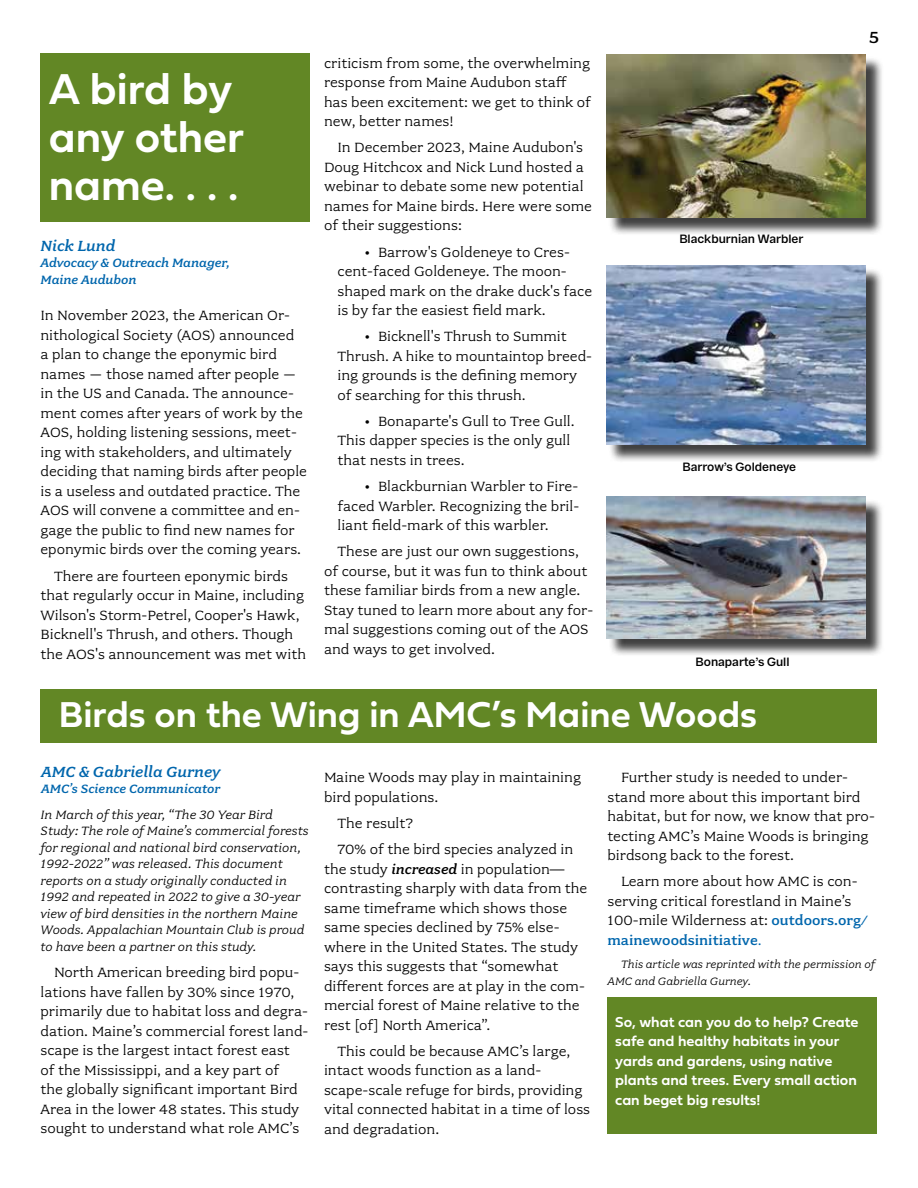
<style>
.page{position:relative;width:918px;height:1188px;background:#fff}
.page>*{position:absolute;margin:0;border:0;box-sizing:border-box;transform-origin:0 0}
.t1{font:45px/48px "Fieldwork Geo Demibold";color:#fff}
.t2{font:37.5px "Fieldwork Geo Demibold";color:#fff}
.t3{font:500 18px "Fairplex Wide OT";color:#000}
.t4{font:italic 16.5px "Fairplex Wide OT Med";color:#0066ad}
.t5{font:15px/19.5px "Fairplex Wide OT";color:#000}
.t6{font:15px/19.5px "Fieldwork Geo Demibold";color:#fff}
.t7{font:italic 13.5px/16.5px "Fairplex Wide OT";color:#000}
.t8{font:italic 13.5px/16.5px "Fairplex Wide OT Med";color:#0066ad}
.t9{font:italic 12px/16.5px "Fairplex Wide OT";color:#000}
.t10{font:600 12px "Franca";color:#000}
.s1{font-family:"Fairplex Wide OT Med";font-style:italic}
.s2{font-weight:500;color:#0066ad}
.s3{color:#0066ad}
</style>
<div class="page">
<div style="left:40px;top:53px;width:270px;height:169px;background:#628725"></div>
<div style="left:609px;top:268px;width:275px;height:195px;background:#000;opacity:.75"></div>
<img style="left:606px;top:265px;width:260px;height:180px">
<div style="left:609px;top:56px;width:275px;height:180px;background:#000;opacity:.75"></div>
<img style="left:606px;top:54px;width:259px;height:164px">
<div style="left:609px;top:499px;width:276px;height:158px;background:#000;opacity:.75"></div>
<img style="left:606px;top:497px;width:260px;height:142px">
<div style="left:40px;top:689px;width:838px;height:54px;background:#628725"></div>
<div style="left:607px;top:997px;width:270px;height:136px;background:#628725"></div>
<h1 class="t1" style="left:49px;top:63px;width:197px">A bird by any other name. . . .</h1>
<p class="t4" style="left:40px;top:236px;width:76px">Nick Lund</p>
<p class="t8" style="left:40px;top:255px;width:191px">Advocacy &amp; Outreach Manager,<br>Maine Audubon</p>
<p class="t5" style="left:40px;top:306px;width:268px">In November 2023, the American Or&shy;nithological Society (AOS) announced<br>a plan to change the eponymic bird names – those named after people – in the US and Canada. The announce&shy;ment comes after years of work by the AOS, holding listening sessions, meet&shy;ing with stakeholders, and ultimately deciding that naming birds after people is a useless and outdated practice. The AOS will convene a committee and en&shy;gage the public to find new names for eponymic birds over the coming years.</p>
<p class="t5" style="left:40px;top:566px;width:267px;text-indent:14px">There are fourteen eponymic birds that regularly occur in Maine, including Wilson's Storm-Petrel, Cooper's Hawk, Bicknell's Thrush, and others. Though the AOS's announcement was met with</p>
<p class="t5" style="left:324px;top:53px;width:269px">criticism from some, the overwhelming response from Maine Audubon staff has been excitement: we get to think of new, better names!</p>
<p class="t5" style="left:324px;top:138px;width:270px;text-indent:14px">In December 2023, Maine Audubon's Doug Hitchcox and Nick Lund hosted a webinar to debate some new potential names for Maine birds. Here were some of their suggestions:</p>
<p class="t5" style="left:338px;top:242px;width:256px;text-indent:27px">• Barrow's Goldeneye to Cres&shy;cent-faced Goldeneye. The moon&shy;shaped mark on the drake duck's face is by far the easiest field mark.  </p>
<p class="t5" style="left:338px;top:327px;width:256px;text-indent:27px">• Bicknell's Thrush to Summit Thrush. A hike to mountaintop breed&shy;ing grounds is the defining memory of searching for this thrush.  </p>
<p class="t5" style="left:338px;top:411px;width:239px;text-indent:27px">• Bonaparte's Gull to Tree Gull.<br>This dapper species is the only gull that nests in trees.  </p>
<p class="t5" style="left:338px;top:477px;width:243px;text-align:justify;text-indent:27px">• Blackburnian Warbler to Fire&shy;faced Warbler. Recognizing the bril&shy;liant field-mark of this warbler.</p>
<p class="t5" style="left:324px;top:542px;width:271px;text-indent:14px">These are just our own suggestions, of course, but it was fun to think about these familiar birds from a new angle.<br>Stay tuned to learn more about any for&shy;mal suggestions coming out of the AOS and ways to get involved.</p>
<p class="t3" style="left:869px;top:27px;width:11px">5</p>
<p class="t10" style="left:679px;top:231px;width:126px">Blackburnian Warbler</p>
<p class="t10" style="left:682px;top:459px;width:115px">Barrow’s Goldeneye</p>
<p class="t10" style="left:696px;top:655px;width:95px">Bonaparte’s Gull</p>
<h2 class="t2" style="left:59px;top:685px;width:700px">Birds on the Wing in AMC’s Maine Woods</h2>
<p class="t4" style="left:41px;top:762px;width:181px">AMC &amp; Gabriella Gurney</p>
<p class="t8" style="left:41px;top:781px;width:181px">AMC’s Science Communicator</p>
<p class="t7" style="left:40px;top:807px;width:270px">In March of this year, “The 30 Year Bird Study: The role of Maine’s commercial forests for regional and national bird conservation, 1992-2022” was released. This document reports on a study originally conducted in 1992 and repeated in 2022 to give a 30-year view of bird densities in the northern Maine Woods. Appalachian Mountain Club is proud to have been a partner on this study.</p>
<p class="t5" style="left:40px;top:963px;width:270px;text-indent:14px">North American breeding bird popu&shy;lations have fallen by 30% since 1970, primarily due to habitat loss and degra&shy;dation. Maine’s commercial forest land&shy;scape is the largest intact forest east<br>of the Mississippi, and a key part of<br>the globally significant important Bird Area in the lower 48 states. This study sought to understand what role AMC’s</p>
<p class="t5" style="left:324px;top:768px;width:259px">Maine Woods may play in maintaining bird populations.</p>
<p class="t5" style="left:338px;top:810px;width:237px;line-height:26.2px">The result?<br>70% of the bird species analyzed in</p>
<p class="t5" style="left:324px;top:859px;width:265px">the study <span class="s1">increased</span> in population— contrasting sharply with data from the same timeframe which shows those same species declined by 75% else&shy;where in the United States. The study says this suggests that “somewhat different forces are at play in the com&shy;mercial forest of Maine relative to the rest [of] North America”.</p>
<p class="t5" style="left:324px;top:1041px;width:268px;text-indent:14px">This could be because AMC’s large, intact woods function as a land&shy;scape-scale refuge for birds, providing vital connected habitat in a time of loss and degradation.</p>
<p class="t5" style="left:607px;top:768px;width:269px;text-indent:14px">Further study is needed to under&shy;stand more about this important bird habitat, but for now, we know that pro&shy;tecting AMC’s Maine Woods is bringing birdsong back to the forest.</p>
<p class="t5" style="left:607px;top:872px;width:262px;text-indent:14px">Learn more about how AMC is con&shy;serving critical forestland in Maine’s 100-mile Wilderness at: <span class="s2">outdoors.org/ mainewoodsinitiative</span><span class="s3">.</span></p>
<p class="t9" style="left:608px;top:956px;width:269px;text-indent:14px">This article was reprinted with the permission of<br>AMC and Gabriella Gurney.</p>
<p class="t6" style="left:615px;top:1012px;width:245px">So, what can you do to help? Create safe and healthy habitats in your yards and gardens, using native plants and trees. Every small action can beget big results!</p>
</div>
